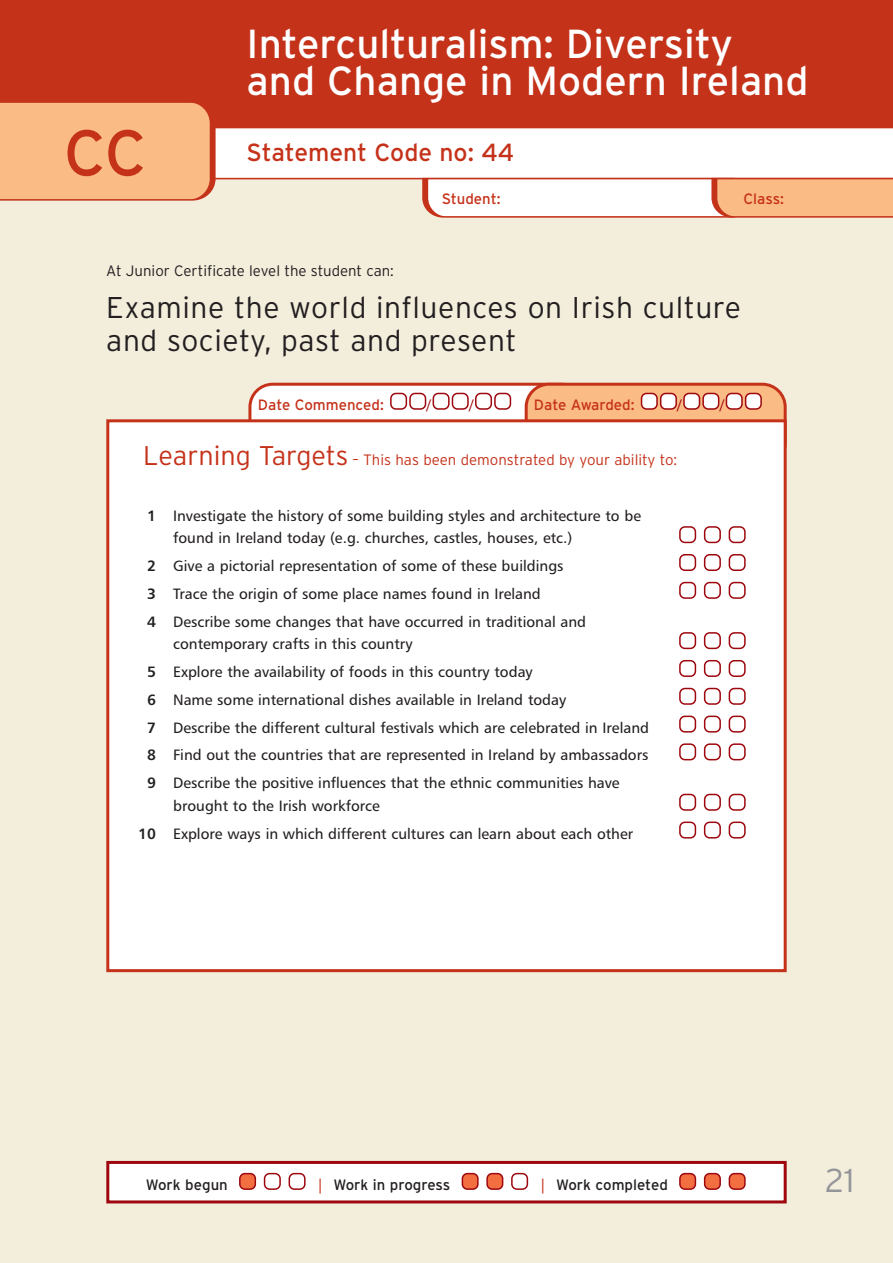
<style>
.page{position:relative;width:893px;height:1263px;background:#f3eddc}
.page>*{position:absolute;margin:0;border:0;box-sizing:border-box;transform-origin:0 0}
.t1{font:64.5px "Interstate";color:#c5321a}
.t2{font:40.5px/37.5px "Interstate";color:#fff}
.t3{font:300 33px "Interstate";color:#939598}
.t4{font:300 30px/33px "Interstate";letter-spacing:.02em;color:#231f20}
.t5{font:24.75px "Interstate";color:#c5321a}
.t6{font:15px/27.8px "Humanist 777 BT Roman B";color:#231f20}
.t7{font:300 15px "Interstate";color:#c5321a}
.t8{font:15px "Interstate";color:#c5321a}
.t9{font:300 15px "Interstate";color:#231f20}
.t10{font:15px "Interstate";color:#231f20}
.t11{font:15px "Humanist 777 BT Roman B";color:#9d070d}
.s1{font-size:27px}
.s2{font-family:"Humanist 777 BT Bold B"}
.s3{font-family:"Humanist 777 BT Roman B";color:#c5321a}
</style>
<div class="page">
<div style="left:0;top:0;width:893px;height:128px;background:#c5321a"></div>
<div style="left:218px;top:128px;width:675px;height:52px;background:#fff"></div>
<svg style="left:419px;top:177px;width:474px;height:41px;background:#f7d3bf"></svg>
<svg style="left:0;top:102px;width:218px;height:99px;background:#f7b480"></svg>
<svg style="left:248px;top:383px;width:539px;height:36px;background:#f3c8b3"></svg>
<div style="left:108px;top:421px;width:677px;height:550px;background:#fff"></div>
<svg style="left:729px;top:821px;width:17px;height:17px"></svg>
<svg style="left:704px;top:821px;width:17px;height:17px"></svg>
<svg style="left:679px;top:821px;width:17px;height:17px"></svg>
<svg style="left:729px;top:794px;width:17px;height:17px"></svg>
<svg style="left:704px;top:794px;width:17px;height:17px"></svg>
<svg style="left:679px;top:794px;width:17px;height:17px"></svg>
<svg style="left:729px;top:743px;width:17px;height:17px"></svg>
<svg style="left:704px;top:743px;width:17px;height:17px"></svg>
<svg style="left:679px;top:743px;width:17px;height:17px"></svg>
<svg style="left:729px;top:716px;width:17px;height:17px"></svg>
<svg style="left:704px;top:716px;width:17px;height:17px"></svg>
<svg style="left:679px;top:716px;width:17px;height:17px"></svg>
<svg style="left:729px;top:688px;width:17px;height:17px"></svg>
<svg style="left:704px;top:688px;width:17px;height:17px"></svg>
<svg style="left:679px;top:688px;width:17px;height:17px"></svg>
<svg style="left:729px;top:660px;width:17px;height:17px"></svg>
<svg style="left:704px;top:660px;width:17px;height:17px"></svg>
<svg style="left:679px;top:660px;width:17px;height:17px"></svg>
<svg style="left:729px;top:632px;width:17px;height:17px"></svg>
<svg style="left:704px;top:632px;width:17px;height:17px"></svg>
<svg style="left:679px;top:632px;width:17px;height:17px"></svg>
<svg style="left:729px;top:582px;width:17px;height:17px"></svg>
<svg style="left:704px;top:582px;width:17px;height:17px"></svg>
<svg style="left:679px;top:582px;width:17px;height:17px"></svg>
<svg style="left:729px;top:554px;width:17px;height:17px"></svg>
<svg style="left:704px;top:554px;width:17px;height:17px"></svg>
<svg style="left:679px;top:554px;width:17px;height:17px"></svg>
<svg style="left:729px;top:526px;width:17px;height:17px"></svg>
<svg style="left:704px;top:526px;width:17px;height:17px"></svg>
<svg style="left:679px;top:526px;width:17px;height:17px"></svg>
<div style="left:106px;top:419px;width:681px;height:553px;border:3px solid #c5321a"></div>
<div style="left:108px;top:1162px;width:677px;height:40px;background:#fff"></div>
<svg style="left:729px;top:1173px;width:17px;height:17px"></svg>
<svg style="left:704px;top:1173px;width:17px;height:17px"></svg>
<svg style="left:679px;top:1173px;width:17px;height:17px"></svg>
<svg style="left:511px;top:1173px;width:17px;height:17px"></svg>
<svg style="left:486px;top:1173px;width:17px;height:17px"></svg>
<svg style="left:462px;top:1173px;width:17px;height:17px"></svg>
<svg style="left:289px;top:1173px;width:17px;height:17px"></svg>
<svg style="left:264px;top:1173px;width:17px;height:17px"></svg>
<svg style="left:239px;top:1173px;width:17px;height:17px"></svg>
<div style="left:106px;top:1161px;width:681px;height:42px;border:3px solid #9d070d"></div>
<h1 class="t1" style="left:64px;top:116px;width:85px">CC</h1>
<h2 class="t2" style="left:247px;top:25px;width:563px">Interculturalism: Diversity and Change in Modern Ireland</h2>
<h3 class="t5" style="left:247px;top:138px;width:269px">Statement Code no: 44</h3>
<p class="t8" style="left:442px;top:190px;width:60px">Student:</p>
<p class="t8" style="left:743px;top:190px;width:42px">Class:</p>
<p class="t9" style="left:106px;top:262px;width:289px">At Junior Certificate level the student can:</p>
<h3 class="t4" style="left:106px;top:291px;width:636px">Examine the world influences on Irish culture and society, past and present</h3>
<p class="t8" style="left:258px;top:396px;width:127px">Date Commenced:</p>
<p class="t11" style="left:427px;top:398px;width:6px">/</p>
<p class="t11" style="left:469px;top:398px;width:6px">/</p>
<p class="t8" style="left:534px;top:396px;width:102px">Date Awarded:</p>
<p class="t11" style="left:678px;top:398px;width:6px">/</p>
<p class="t11" style="left:720px;top:398px;width:6px">/</p>
<p class="t7" style="left:143px;top:451px;width:535px"><span class="s1">Learning Targets</span> – This has been demonstrated by your ability to:</p>
<p class="t6" style="left:173px;top:505px;width:469px;line-height:22.5px;text-indent:-26px"><span class="s2">1</span> Investigate the history of some building styles and architecture to be found in Ireland today (e.g. churches, castles, houses, etc.)</p>
<p class="t6" style="left:147px;top:553px;width:440px"><span class="s2">2</span> Give a pictorial representation of some of these buildings<br><span class="s2">3</span> Trace the origin of some place names found in Ireland<br><span class="s2">4</span> Describe some changes that have occurred in traditional and</p>
<p class="t6" style="left:147px;top:631px;width:503px;text-indent:26px">contemporary crafts in this country<br><span class="s2">5</span> Explore the availability of foods in this country today<br><span class="s2">6</span> Name some international dishes available in Ireland today<br><span class="s2">7</span> Describe the different cultural festivals which are celebrated in Ireland <span class="s2">8</span> Find out the countries that are represented in Ireland by ambassadors <span class="s2">9</span> Describe the positive influences that the ethnic communities have</p>
<p class="t6" style="left:138px;top:793px;width:496px;text-indent:35px">brought to the Irish workforce<br><span class="s2">10</span> Explore ways in which different cultures can learn about each other</p>
<p class="t10" style="left:146px;top:1176px;width:83px">Work begun</p>
<p class="t10" style="left:317px;top:1176px;width:135px"><span class="s3">|</span> Work in progress</p>
<p class="t10" style="left:539px;top:1176px;width:130px"><span class="s3">|</span> Work completed</p>
<h3 class="t3" style="left:825px;top:1161px;width:31px">21</h3>
</div>
